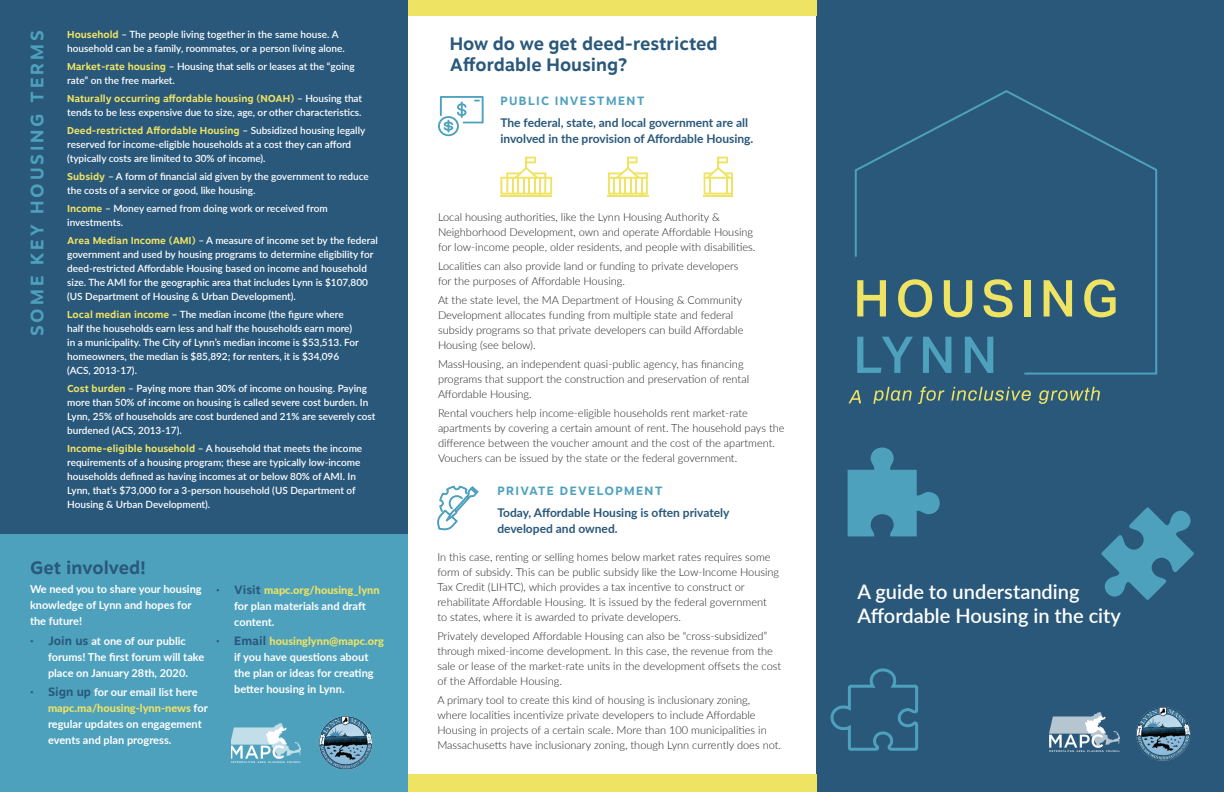
<style>
.page{position:relative;width:1224px;height:792px;background:#fff}
.page>*{position:absolute;margin:0;border:0;box-sizing:border-box;transform-origin:0 0}
.t1{font:600 20px/24px "Lato";color:#fff}
.t2{font:700 18px/21.6px "Motiva Sans";color:#29587b}
.t3{font:700 18px "Motiva Sans";letter-spacing:.16em;color:#4ea1bd}
.t4{font:700 12px/16px "Lato";color:#29587b}
.t5{font:700 12px "Motiva Sans";letter-spacing:.11em;color:#4ea1bd}
.t6{font:300 11px/15px "Lato";color:#231f20}
.t7{font:700 11px/16px "Lato";color:#fff}
.t8{font:600 10px/14px "Lato";color:#fff}
.t9{font:700 10px "Motiva Sans";color:#efe363}
.s1{font-family:"Motiva Sans";font-weight:700;color:#efe363}
.s2{font-family:"Lato";font-weight:600;color:#fff}
.s3{font-family:"Motiva Sans";font-size:12px;color:#29587b}
.s4{font-weight:800;color:#efe363}
</style>
<div class="page">
<div style="left:816px;top:0;width:408px;height:792px;background:#29587b"></div>
<div style="left:0;top:534px;width:408px;height:258px;background:#4ea1bd"></div>
<div style="left:0;top:0;width:408px;height:534px;background:#29587b"></div>
<div style="left:408px;top:0;width:408px;height:16px;background:#efe363"></div>
<svg style="left:704px;top:157px;width:29px;height:40px"></svg>
<hr style="left:607px;top:196px;width:42px;height:1px;background:#efe363">
<svg style="left:608px;top:157px;width:40px;height:38px"></svg>
<hr style="left:500px;top:196px;width:52px;height:1px;background:#efe363">
<svg style="left:500px;top:157px;width:52px;height:38px"></svg>
<svg style="left:848px;top:390px;width:13px;height:13px"></svg>
<svg style="left:873px;top:387px;width:39px;height:17px"></svg>
<svg style="left:918px;top:387px;width:26px;height:17px"></svg>
<svg style="left:951px;top:387px;width:80px;height:14px"></svg>
<svg style="left:1039px;top:387px;width:61px;height:17px"></svg>
<svg style="left:854px;top:90px;width:304px;height:285px"></svg>
<img style="left:231px;top:724px;width:70px;height:38px">
<img style="left:1050px;top:713px;width:69px;height:38px">
<img style="left:319px;top:716px;width:54px;height:54px">
<img style="left:1136px;top:707px;width:55px;height:54px">
<svg style="left:1101px;top:507px;width:93px;height:93px"></svg>
<svg style="left:830px;top:668px;width:88px;height:83px"></svg>
<svg style="left:848px;top:448px;width:92px;height:88px"></svg>
<svg style="left:437px;top:485px;width:42px;height:45px"></svg>
<svg style="left:438px;top:96px;width:46px;height:40px"></svg>
<div style="left:408px;top:774px;width:408px;height:18px;background:#efe363"></div>
<p class="t8" style="left:67px;top:27px;width:279px"><span class="s1">Household</span> – The people living together in the same house. A household can be a family, roommates, or a person living alone.</p>
<p class="t8" style="left:67px;top:59px;width:289px"><span class="s1">Market-rate housing</span> – Housing that sells or leases at the “going rate” on the free market.</p>
<p class="t9" style="left:67px;top:91px;width:297px">Naturally occurring affordable housing (NOAH) <span class="s2">– Housing that</span></p>
<p class="t8" style="left:67px;top:105px;width:296px">tends to be less expensive due to size, age, or other characteristics.</p>
<p class="t9" style="left:67px;top:123px;width:300px">Deed-restricted Affordable Housing <span class="s2">– Subsidized housing legally</span></p>
<p class="t8" style="left:67px;top:137px;width:286px">reserved for income-eligible households at a cost they can afford (typically costs are limited to 30% of income).</p>
<p class="t8" style="left:67px;top:169px;width:303px"><span class="s1">Subsidy</span> – A form of financial aid given by the government to reduce the costs of a service or good, like housing.</p>
<p class="t8" style="left:67px;top:201px;width:262px"><span class="s1">Income</span> – Money earned from doing work or received from investments.</p>
<p class="t8" style="left:67px;top:233px;width:312px"><span class="s1">Area Median Income (AMI)</span> – A measure of income set by the federal government and used by housing programs to determine eligibility for deed-restricted Affordable Housing based on income and household size. The AMI for the geographic area that includes Lynn is $107,800 (US Department of Housing &amp; Urban Development).</p>
<p class="t8" style="left:67px;top:307px;width:293px"><span class="s1">Local median income</span> – The median income (the figure where half the households earn less and half the households earn more) in a municipality. The City of Lynn’s median income is $53,513. For homeowners, the median is $85,892; for renters, it is $34,096 (ACS, 2013-17).</p>
<p class="t8" style="left:67px;top:381px;width:310px"><span class="s1">Cost burden</span> – Paying more than 30% of income on housing. Paying more than 50% of income on housing is called severe cost burden. In Lynn, 25% of households are cost burdened and 21% are severely cost burdened (ACS, 2013-17).</p>
<p class="t8" style="left:67px;top:441px;width:297px"><span class="s1">Income-eligible household</span> – A household that meets the income requirements of a housing program; these are typically low-income households defined as having incomes at or below 80% of AMI. In Lynn, that’s $73,000 for a 3-person household (US Department of Housing &amp; Urban Development).</p>
<h2 class="t3" style="left:24px;top:336px;width:308px;rotate:-90deg">SOME KEY HOUSING TERMS</h2>
<h2 class="t2" style="left:450px;top:33px;width:269px">How do we get deed-restricted<br>Affordable Housing?</h2>
<p class="t5" style="left:500px;top:92px;width:146px">PUBLIC INVESTMENT</p>
<p class="t4" style="left:500px;top:114px;width:255px">The federal, state, and local government are all involved in the provision of Affordable Housing.</p>
<p class="t6" style="left:438px;top:209px;width:319px">Local housing authorities, like the Lynn Housing Authority &amp;<br>Neighborhood Development, own and operate Affordable Housing for low-income people, older residents, and people with disabilities.</p>
<p class="t6" style="left:438px;top:258px;width:302px">Localities can also provide land or funding to private developers for the purposes of Affordable Housing.</p>
<p class="t6" style="left:438px;top:292px;width:307px">At the state level, the MA Department of Housing &amp; Community Development allocates funding from multiple state and federal subsidy programs so that private developers can build Affordable Housing (see below).</p>
<p class="t6" style="left:438px;top:356px;width:313px">MassHousing, an independent quasi-public agency, has financing programs that support the construction and preservation of rental<br>Affordable Housing.</p>
<p class="t6" style="left:438px;top:405px;width:348px">Rental vouchers help income-eligible households rent market-rate apartments by covering a certain amount of rent. The household pays the difference between the voucher amount and the cost of the apartment.<br>Vouchers can be issued by the state or the federal government.</p>
<p class="t5" style="left:497px;top:482px;width:167px">PRIVATE DEVELOPMENT</p>
<p class="t4" style="left:497px;top:504px;width:234px">Today, Affordable Housing is often privately developed and owned.</p>
<p class="t6" style="left:437px;top:549px;width:343px">In this case, renting or selling homes below market rates requires some form of subsidy. This can be public subsidy like the Low-Income Housing Tax Credit (LIHTC), which provides a tax incentive to construct or rehabilitate Affordable Housing. It is issued by the federal government to states, where it is awarded to private developers.</p>
<p class="t6" style="left:437px;top:628px;width:345px">Privately developed Affordable Housing can also be “cross-subsidized” through mixed-income development. In this case, the revenue from the sale or lease of the market-rate units in the development offsets the cost of the Affordable Housing.</p>
<p class="t6" style="left:437px;top:692px;width:345px">A primary tool to create this kind of housing is inclusionary zoning, where localities incentivize private developers to include Affordable Housing in projects of a certain scale. More than 100 municipalities in Massachusetts have inclusionary zoning, though Lynn currently does not.</p>
<h2 class="t2" style="left:30px;top:558px;width:118px">Get involved!</h2>
<p class="t7" style="left:30px;top:581px;width:173px">We need you to share your housing knowledge of Lynn and hopes for the future!</p>
<p class="t7" style="left:48px;top:633px;width:158px;text-indent:-18px"><span class="s3">• Join us</span> at one of our public forums! The first forum will take place on January 28th, 2020.</p>
<p class="t7" style="left:48px;top:684px;width:161px;text-indent:-18px"><span class="s3">• Sign up</span> for our email list here <span class="s4">mapc.ma/housing-lynn-news</span> for regular updates on engagement events and plan progress.</p>
<p class="t7" style="left:234px;top:581px;width:147px;text-indent:-18px"><span class="s3">• Visit</span> <span class="s4">mapc.org/housing_lynn </span>for plan materials and draft content.</p>
<p class="t7" style="left:234px;top:632px;width:151px;text-indent:-18px"><span class="s3">• Email</span> <span class="s4">housinglynn@mapc.org </span>if you have questions about the plan or ideas for creating better housing in Lynn.</p>
<h1 class="t1" style="left:857px;top:579px;width:265px">A guide to understanding<br>Affordable Housing in the city</h1>
</div>
